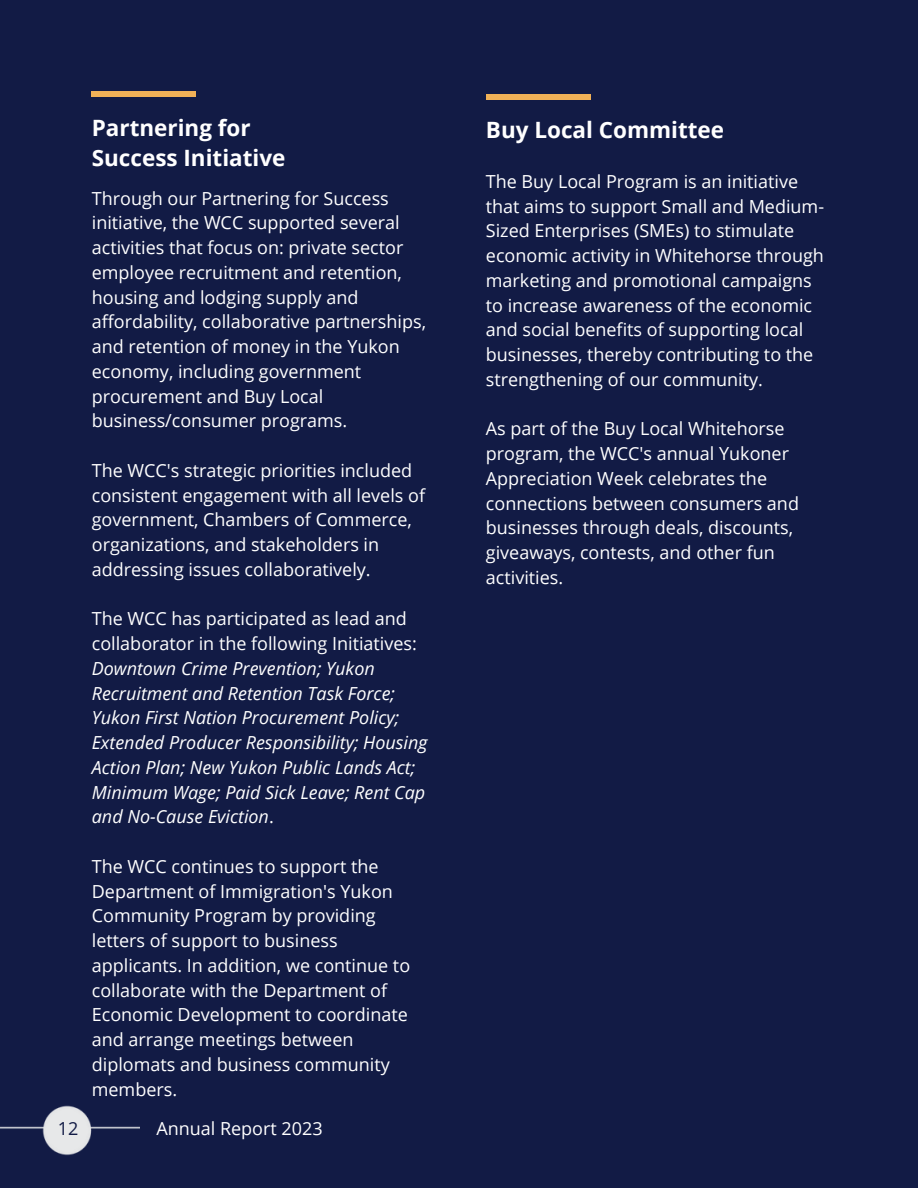
<style>
.page{position:relative;width:918px;height:1188px;background:#121b45}
.page>*{position:absolute;margin:0;border:0;box-sizing:border-box;transform-origin:0 0}
.t1{font:700 22.5px "Open Sans";color:#fff}
.t2{font:18px/24.8px "Open Sans";color:#fff}
.t3{font:italic 18px/24.8px "Open Sans";color:#fff}
.t4{font:18px "Open Sans";color:#121b45}
.s1{font-style:normal}
</style>
<div class="page">
<div style="left:92px;top:92px;width:104px;height:5px;background:#f0b157"></div>
<div style="left:486px;top:95px;width:104px;height:5px;background:#f0b157"></div>
<img style="left:0;top:1105px;width:140px;height:51px">
<p class="t1" style="left:92px;top:112px;width:160px">Partnering for</p>
<p class="t1" style="left:92px;top:142px;width:195px">Success Initiative</p>
<p class="t2" style="left:92px;top:185px;width:336px">Through our Partnering for Success initiative, the WCC supported several activities that focus on: private sector employee recruitment and retention, housing and lodging supply and affordability, collaborative partnerships, and retention of money in the Yukon economy, including government procurement and Buy Local business/consumer programs.</p>
<p class="t2" style="left:92px;top:458px;width:335px">The WCC's strategic priorities included consistent engagement with all levels of government, Chambers of Commerce, organizations, and stakeholders in addressing issues collaboratively.</p>
<p class="t3" style="left:92px;top:606px;width:337px"><span class="s1">The WCC has participated as lead and collaborator in the following Initiatives:<br></span>Downtown Crime Prevention; Yukon Recruitment and Retention Task Force; Yukon First Nation Procurement Policy; Extended Producer Responsibility; Housing Action Plan; New Yukon Public Lands Act; Minimum Wage; Paid Sick Leave; Rent Cap and No-Cause Eviction<span class="s1">.</span></p>
<p class="t2" style="left:92px;top:854px;width:320px">The WCC continues to support the<br>Department of Immigration's Yukon<br>Community Program by providing letters of support to business applicants. In addition, we continue to collaborate with the Department of<br>Economic Development to coordinate and arrange meetings between diplomats and business community members.</p>
<p class="t4" style="left:58px;top:1116px;width:22px">12</p>
<p class="t2" style="left:156px;top:1115px;width:168px">Annual Report 2023</p>
<p class="t1" style="left:486px;top:114px;width:240px">Buy Local Committee</p>
<p class="t2" style="left:486px;top:168px;width:340px">The Buy Local Program is an initiative that aims to support Small and Medium-Sized Enterprises (SMEs) to stimulate economic activity in Whitehorse through marketing and promotional campaigns to increase awareness of the economic and social benefits of supporting local businesses, thereby contributing to the strengthening of our community.</p>
<p class="t2" style="left:486px;top:416px;width:315px">As part of the Buy Local Whitehorse program, the WCC's annual Yukoner<br>Appreciation Week celebrates the connections between consumers and businesses through deals, discounts, giveaways, contests, and other fun activities.</p>
</div>
